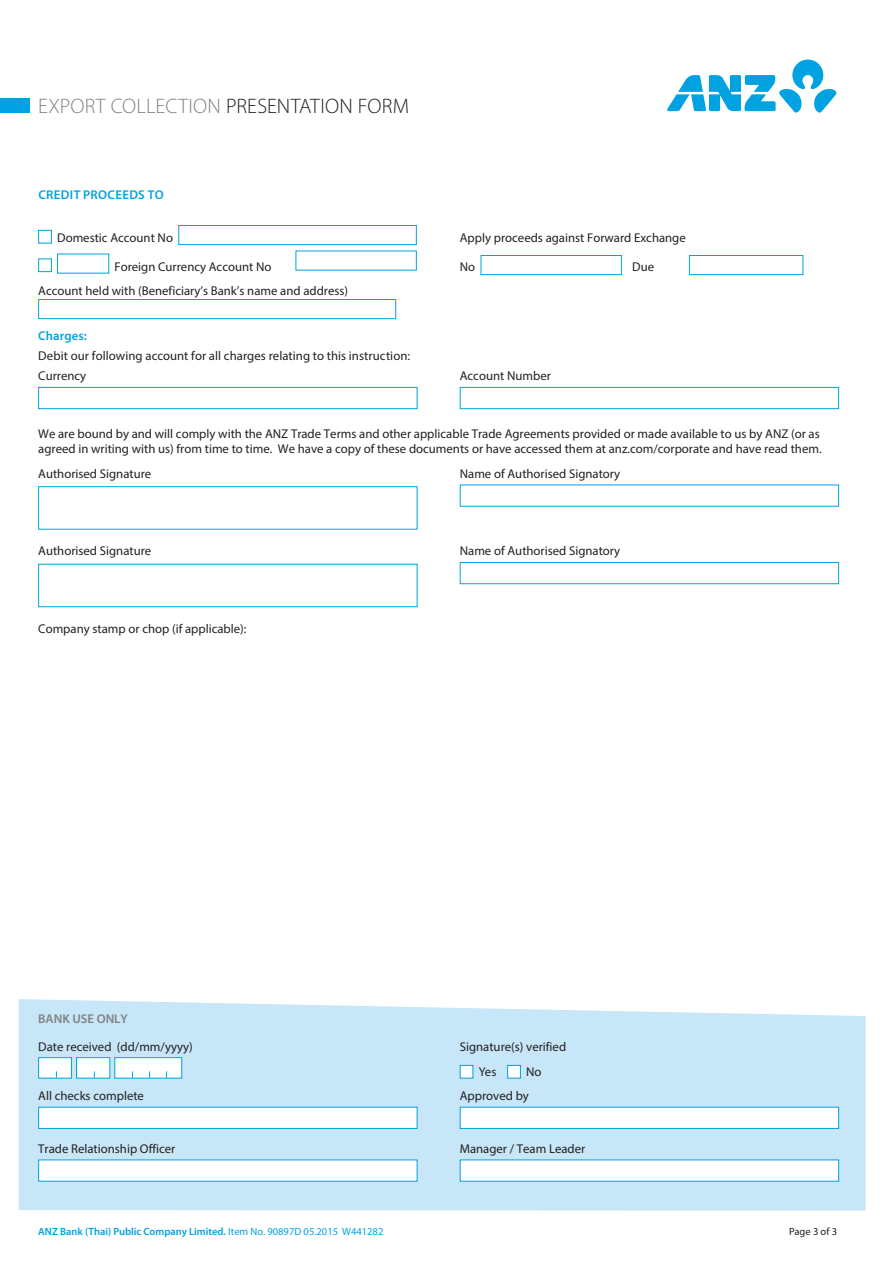
<style>
.page{position:relative;width:893px;height:1263px;background:#fff}
.page>*{position:absolute;margin:0;border:0;box-sizing:border-box;transform-origin:0 0}
.t1{font:300 21px "Myriad Pro";letter-spacing:.01em;color:#808285}
.t2{font:12.75px/20px "Myriad Pro";color:#231f20}
.t3{font:600 12.75px "Myriad Pro";letter-spacing:.02em;color:#00a2e1}
.t4{font:600 12.75px "Myriad Pro";color:#808285}
.t5{font:600 10.5px "Myriad Pro";color:#00a2e1}
.t6{font:10.5px "Myriad Pro";color:#231f20}
.s1{color:#231f20}
.s2{font-weight:400}
</style>
<div class="page">
<svg style="left:667px;top:59px;width:170px;height:54px"></svg>
<div style="left:0;top:99px;width:29px;height:14px;background:#00a2e1"></div>
<svg style="left:19px;top:999px;width:847px;height:212px;fill:#c7e6f7"></svg>
<div style="left:38px;top:230px;width:14px;height:13px;background:#fff;border:1px solid #00a2e1"></div>
<div style="left:178px;top:225px;width:239px;height:20px;background:#fff;border:1px solid #00a2e1"></div>
<div style="left:38px;top:258px;width:14px;height:14px;background:#fff;border:1px solid #00a2e1"></div>
<div style="left:481px;top:255px;width:141px;height:20px;background:#fff;border:1px solid #00a2e1"></div>
<div style="left:689px;top:255px;width:114px;height:20px;border:1px solid #00a2e1"></div>
<div style="left:38px;top:299px;width:358px;height:20px;border:1px solid #00a2e1"></div>
<div style="left:38px;top:387px;width:379px;height:22px;background:#fff;border:1px solid #00a2e1"></div>
<div style="left:460px;top:387px;width:379px;height:22px;background:#fff;border:1px solid #00a2e1"></div>
<div style="left:38px;top:486px;width:379px;height:44px;background:#fff;border:1px solid #00a2e1"></div>
<div style="left:38px;top:564px;width:379px;height:43px;background:#fff;border:1px solid #00a2e1"></div>
<div style="left:460px;top:562px;width:379px;height:22px;background:#fff;border:1px solid #00a2e1"></div>
<div style="left:39px;top:1058px;width:33px;height:20px;background:#fff"></div>
<div style="left:38px;top:1057px;width:34px;height:21px;border:1px solid #00a2e1"></div>
<div style="left:77px;top:1058px;width:33px;height:20px;background:#fff"></div>
<div style="left:76px;top:1057px;width:34px;height:21px;border:1px solid #00a2e1"></div>
<div style="left:115px;top:1058px;width:67px;height:20px;background:#fff"></div>
<div style="left:114px;top:1057px;width:68px;height:21px;border:1px solid #00a2e1"></div>
<div style="left:460px;top:1065px;width:13px;height:13px;background:#fff;border:1px solid #00a2e1"></div>
<div style="left:507px;top:1065px;width:14px;height:13px;background:#fff;border:1px solid #00a2e1"></div>
<div style="left:38px;top:1107px;width:379px;height:22px;background:#fff;border:1px solid #00a2e1"></div>
<div style="left:460px;top:1107px;width:379px;height:22px;background:#fff;border:1px solid #00a2e1"></div>
<div style="left:38px;top:1159px;width:379px;height:22px;background:#fff"></div>
<div style="left:460px;top:1159px;width:379px;height:22px;background:#fff"></div>
<h1 class="t1" style="left:38px;top:93px;width:372px">EXPORT COLLECTION <span class="s1">PRESENTATION FORM</span></h1>
<p class="t3" style="left:38px;top:186px;width:127px">CREDIT PROCEEDS TO</p>
<p class="t2" style="left:57px;top:228px;width:117px">Domestic Account No</p>
<p class="t2" style="left:460px;top:228px;width:228px">Apply proceeds against Forward Exchange</p>
<p class="t2" style="left:115px;top:256px;width:158px">Foreign Currency Account No</p>
<p class="t2" style="left:460px;top:256px;width:17px">No</p>
<p class="t2" style="left:632px;top:256px;width:23px">Due</p>
<p class="t2" style="left:38px;top:280px;width:311px">Account held with (Beneficiary’s Bank’s name and address)</p>
<p class="t3" style="left:38px;top:327px;width:50px">Charges:</p>
<p class="t2" style="left:38px;top:346px;width:373px">Debit our following account for all charges relating to this instruction:<br>Currency</p>
<p class="t2" style="left:460px;top:366px;width:93px">Account Number</p>
<p class="t2" style="left:38px;top:425px;width:785px;line-height:15.8px">We are bound by and will comply with the ANZ Trade Terms and other applicable Trade Agreements provided or made available to us by ANZ (or as agreed in writing with us) from time to time. We have a copy of these documents or have accessed them at anz.com/corporate and have read them.</p>
<p class="t2" style="left:38px;top:463px;width:115px">Authorised Signature</p>
<p class="t2" style="left:460px;top:463px;width:162px">Name of Authorised Signatory</p>
<p class="t2" style="left:38px;top:541px;width:115px">Authorised Signature</p>
<p class="t2" style="left:460px;top:541px;width:162px">Name of Authorised Signatory</p>
<p class="t2" style="left:38px;top:618px;width:210px">Company stamp or chop (if applicable):</p>
<p class="t4" style="left:38px;top:1010px;width:91px">BANK USE ONLY</p>
<p class="t2" style="left:38px;top:1037px;width:156px">Date received (dd/mm/yyyy)</p>
<p class="t2" style="left:479px;top:1035px;width:89px;line-height:24.3px;text-indent:-19px">Signature(s) verified<br>Yes</p>
<p class="t2" style="left:526px;top:1061px;width:17px">No</p>
<p class="t2" style="left:38px;top:1085px;width:107px">All checks complete</p>
<p class="t2" style="left:460px;top:1085px;width:71px">Approved by</p>
<p class="t2" style="left:38px;top:1138px;width:139px">Trade Relationship Officer</p>
<p class="t2" style="left:460px;top:1138px;width:127px">Manager / Team Leader</p>
<p class="t5" style="left:38px;top:1225px;width:347px">ANZ Bank (Thai) Public Company Limited. <span class="s2">Item No. 90897D 05.2015 W441282</span></p>
<p class="t6" style="left:789px;top:1225px;width:50px">Page 3 of 3</p>
</div>
